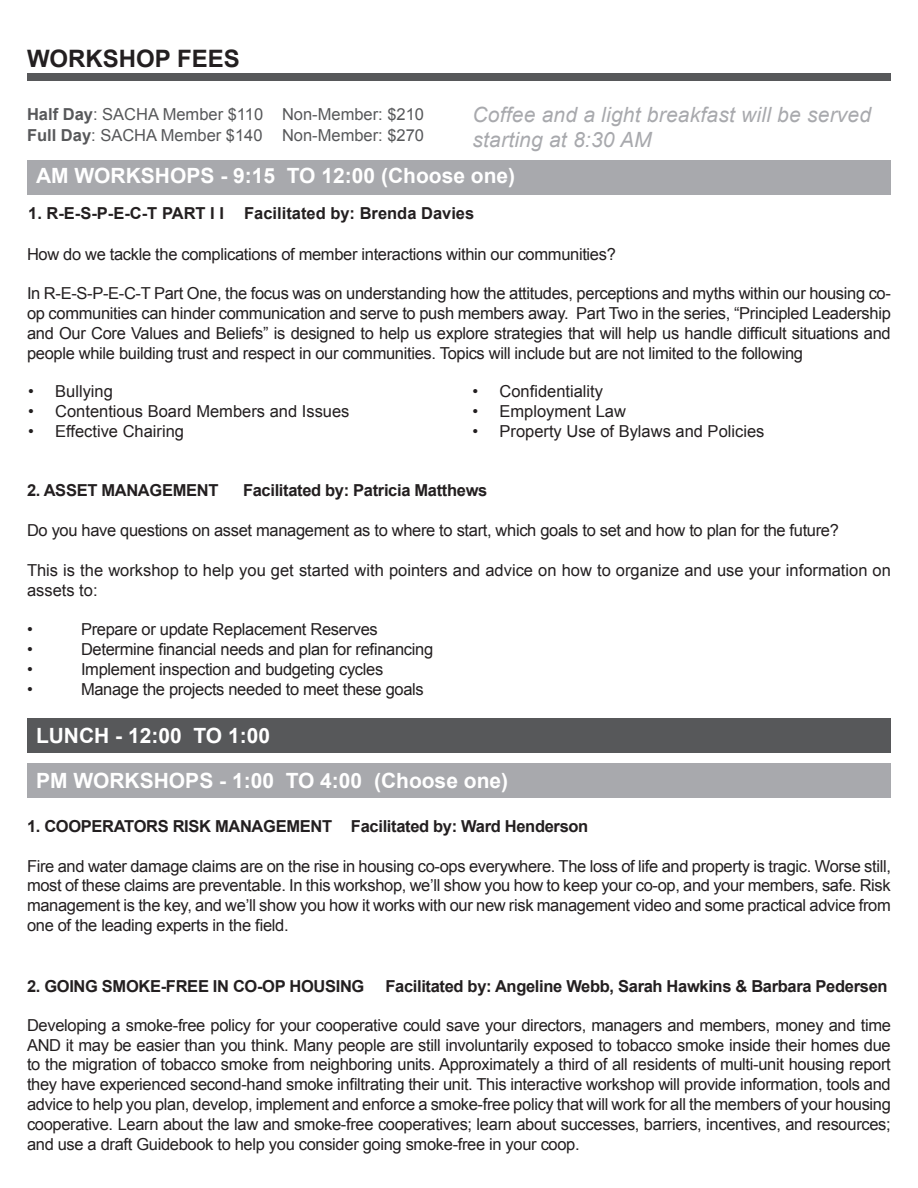
<style>
.page{position:relative;width:918px;height:1188px;background:#fff}
.page>*{position:absolute;margin:0;border:0;box-sizing:border-box;transform-origin:0 0}
.t1{font:700 24px "Arial";color:#231f20}
.t2{font:700 21px "Arial";color:#fff}
.t3{font:italic 21px/25.2px "Arial";letter-spacing:.01em;color:#a8a9ad}
.t4{font:16.5px/19.8px "Arial";letter-spacing:-.02em;color:#231f20;text-align:justify}
.t5{font:16.5px/19.8px "Arial";color:#231f20}
.t6{font:700 16.5px "Arial";letter-spacing:-.02em;color:#231f20}
.t7{font:16.5px "Arial";color:#57585a}
.t8{font:700 16.5px "Arial";color:#231f20}
.s1{font-weight:700}
</style>
<div class="page">
<div style="left:27px;top:718px;width:864px;height:35px;background:#57585a"></div>
<div style="left:27px;top:763px;width:864px;height:35px;background:#a8a9ad"></div>
<div style="left:27px;top:160px;width:864px;height:35px;background:#a8a9ad"></div>
<div style="left:27px;top:74px;width:864px;height:7px;background:#57585a"></div>
<p class="t1" style="left:27px;top:43px;width:214px">WORKSHOP FEES</p>
<p class="t7" style="left:27px;top:103px;width:238px"><span class="s1">Half Day</span>: SACHA Member $110</p>
<p class="t7" style="left:27px;top:124px;width:237px"><span class="s1">Full Day</span>: SACHA Member $140</p>
<p class="t7" style="left:282px;top:103px;width:144px">Non-Member: $210</p>
<p class="t7" style="left:282px;top:124px;width:144px">Non-Member: $270</p>
<p class="t3" style="left:472px;top:102px;width:400px">Coffee and a light breakfast will be served starting at 8:30 AM</p>
<p class="t2" style="left:36px;top:162px;width:481px">AM WORKSHOPS - 9:15 TO 12:00 (Choose one)</p>
<p class="t8" style="left:28px;top:203px;width:448px">1. R-E-S-P-E-C-T PART I I Facilitated by: Brenda Davies</p>
<p class="t4" style="left:27px;top:244px;width:590px">How do we tackle the complications of member interactions within our communities?</p>
<p class="t4" style="left:27px;top:284px;width:865px">In R-E-S-P-E-C-T Part One, the focus was on understanding how the attitudes, perceptions and myths within our housing co&shy;op communities can hinder communication and serve to push members away. Part Two in the series, “Principled Leadership and Our Core Values and Beliefs” is designed to help us explore strategies that will help us handle difficult situations and people while building trust and respect in our communities. Topics will include but are not limited to the following</p>
<p class="t5" style="left:28px;top:382px;width:86px">• Bullying</p>
<p class="t5" style="left:28px;top:401px;width:323px">• Contentious Board Members and Issues</p>
<p class="t5" style="left:28px;top:421px;width:157px">• Effective Chairing</p>
<p class="t5" style="left:472px;top:382px;width:132px">• Confidentiality</p>
<p class="t5" style="left:472px;top:401px;width:155px">• Employment Law</p>
<p class="t5" style="left:472px;top:421px;width:294px">• Property Use of Bylaws and Policies</p>
<p class="t6" style="left:27px;top:479px;width:193px">2. ASSET MANAGEMENT</p>
<p class="t6" style="left:243px;top:479px;width:246px">Facilitated by: Patricia Matthews</p>
<p class="t4" style="left:27px;top:521px;width:813px">Do you have questions on asset management as to where to start, which goals to set and how to plan for the future?</p>
<p class="t5" style="left:27px;top:560px;width:866px">This is the workshop to help you get started with pointers and advice on how to organize and use your information on assets to:</p>
<p class="t4" style="left:27px;top:620px;width:7px">•</p>
<p class="t4" style="left:81px;top:620px;width:298px">Prepare or update Replacement Reserves</p>
<p class="t4" style="left:27px;top:639px;width:7px">•</p>
<p class="t4" style="left:81px;top:639px;width:354px">Determine financial needs and plan for refinancing</p>
<p class="t4" style="left:27px;top:659px;width:7px">•</p>
<p class="t4" style="left:81px;top:659px;width:304px">Implement inspection and budgeting cycles</p>
<p class="t4" style="left:27px;top:679px;width:7px">•</p>
<p class="t4" style="left:81px;top:679px;width:344px">Manage the projects needed to meet these goals</p>
<p class="t2" style="left:36px;top:721px;width:236px">LUNCH - 12:00 TO 1:00</p>
<p class="t2" style="left:36px;top:766px;width:474px">PM WORKSHOPS - 1:00 TO 4:00 (Choose one)</p>
<p class="t6" style="left:27px;top:815px;width:563px">1. COOPERATORS RISK MANAGEMENT Facilitated by: Ward Henderson</p>
<p class="t4" style="left:27px;top:856px;width:865px">Fire and water damage claims are on the rise in housing co-ops everywhere. The loss of life and property is tragic. Worse still, most of these claims are preventable. In this workshop, we’ll show you how to keep your co-op, and your members, safe. Risk management is the key, and we’ll show you how it works with our new risk management video and some practical advice from one of the leading experts in the field.</p>
<p class="t6" style="left:27px;top:976px;width:339px">2. GOING SMOKE-FREE IN CO-OP HOUSING</p>
<p class="t6" style="left:385px;top:976px;width:504px">Facilitated by: Angeline Webb, Sarah Hawkins &amp; Barbara Pedersen</p>
<p class="t4" style="left:27px;top:1015px;width:865px">Developing a smoke-free policy for your cooperative could save your directors, managers and members, money and time AND it may be easier than you think. Many people are still involuntarily exposed to tobacco smoke inside their homes due to the migration of tobacco smoke from neighboring units. Approximately a third of all residents of multi-unit housing report they have experienced second-hand smoke infiltrating their unit. This interactive workshop will provide information, tools and advice to help you plan, develop, implement and enforce a smoke-free policy that will work for all the members of your housing cooperative. Learn about the law and smoke-free cooperatives; learn about successes, barriers, incentives, and resources; and use a draft Guidebook to help you consider going smoke-free in your coop.</p>
</div>
